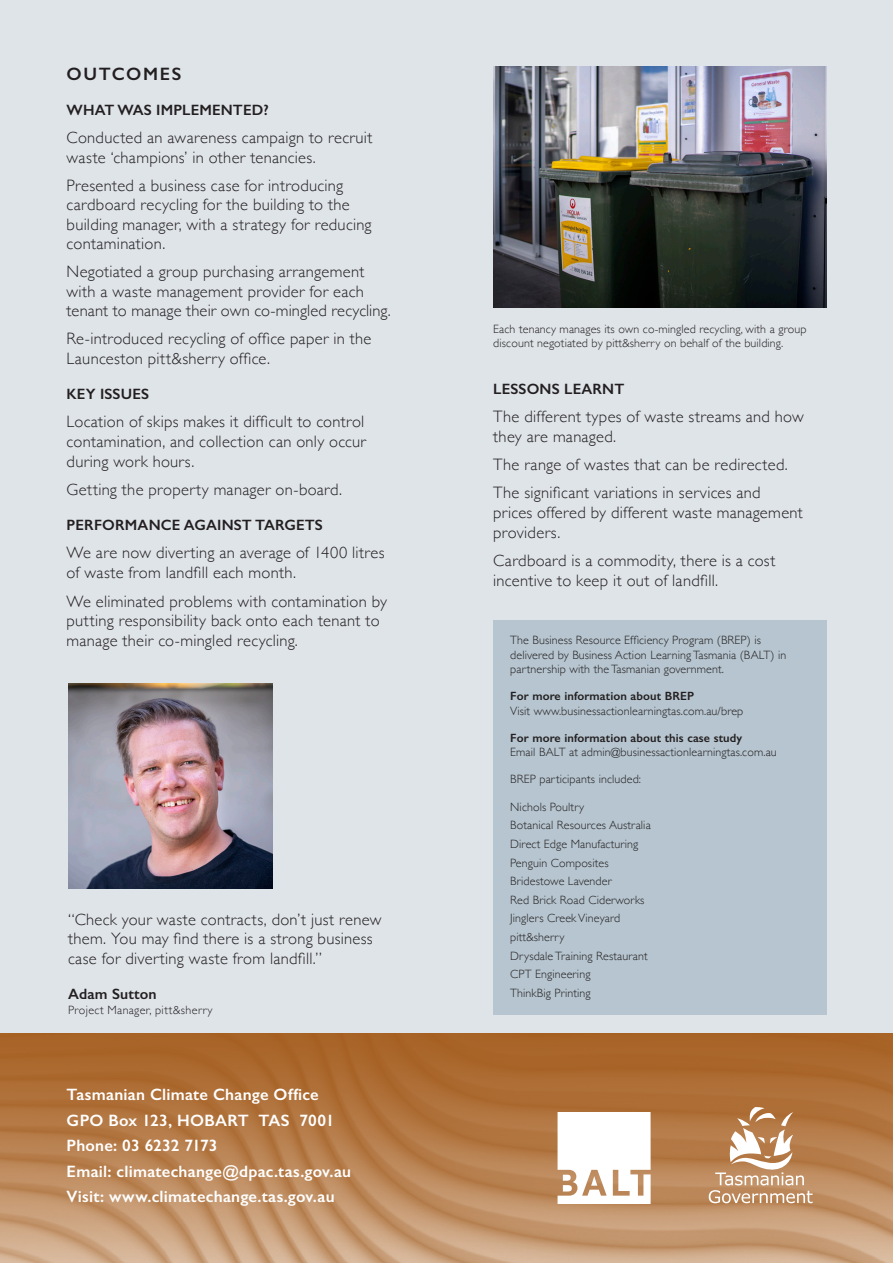
<style>
.page{position:relative;width:893px;height:1263px;background:#dfe4e9}
.page>*{position:absolute;margin:0;border:0;box-sizing:border-box;transform-origin:0 0}
.Heading_1{font:600 18px "Gill Sans";letter-spacing:.09em;color:#231f20}
.List{font:300 16.5px/19.8px "Gill Sans";letter-spacing:.015em;color:#231f20}
.t1{font:600 16.5px "Gill Sans";letter-spacing:.015em;color:#fff}
.Subheading{font:600 15px "Gill Sans";letter-spacing:.01em;color:#231f20}
.Inset{font:300 12px/14.4px "Gill Sans";letter-spacing:.01em;color:#231f20}
.Inset-2{font:600 12px "Gill Sans";letter-spacing:.01em;color:#231f20}
.Inset-3{font:300 12px "Gill Sans";letter-spacing:.035em;color:#231f20}
</style>
<div class="page">
<img style="left:0;top:1033px;width:893px;height:230px">
<svg style="left:709px;top:1107px;width:104px;height:96px;background:#c69a73"></svg>
<img style="left:493px;top:67px;width:334px;height:240px">
<img style="left:68px;top:684px;width:204px;height:204px">
<div style="left:493px;top:620px;width:334px;height:395px;background:#b6c5cf"></div>
<svg style="left:558px;top:1113px;width:93px;height:90px;background:#f6efe9"></svg>
<p class="Heading_1" style="left:67px;top:63px;width:116px">OUTCOMES</p>
<p class="Subheading" style="left:67px;top:101px;width:204px">WHAT WAS IMPLEMENTED?</p>
<p class="List" style="left:67px;top:127px;width:307px">Conducted an awareness campaign to recruit waste ‘champions’ in other tenancies.</p>
<p class="List" style="left:67px;top:175px;width:307px">Presented a business case for introducing cardboard recycling for the building to the building manager, with a strategy for reducing contamination.</p>
<p class="List" style="left:67px;top:261px;width:325px">Negotiated a group purchasing arrangement with a waste management provider for each tenant to manage their own co-mingled recycling.</p>
<p class="List" style="left:67px;top:328px;width:306px">Re-introduced recycling of office paper in the<br>Launceston pitt&amp;sherry office.</p>
<p class="Subheading" style="left:67px;top:385px;width:84px">KEY ISSUES</p>
<p class="List" style="left:67px;top:411px;width:301px;text-align:justify">Location of skips makes it difficult to control contamination, and collection can only occur during work hours.</p>
<p class="List" style="left:67px;top:479px;width:277px">Getting the property manager on-board.</p>
<p class="Subheading" style="left:67px;top:516px;width:258px">PERFORMANCE AGAINST TARGETS</p>
<p class="List" style="left:67px;top:542px;width:319px">We are now diverting an average of 1400 litres of waste from landfill each month.</p>
<p class="List" style="left:67px;top:590px;width:322px">We eliminated problems with contamination by putting responsibility back onto each tenant to manage their co-mingled recycling.</p>
<p class="List" style="left:68px;top:908px;width:315px">“Check your waste contracts, don’t just renew them. You may find there is a strong business case for diverting waste from landfill.”</p>
<p class="Subheading" style="left:68px;top:985px;width:90px">Adam Sutton</p>
<p class="Inset-3" style="left:68px;top:1000px;width:146px">Project Manager, pitt&amp;sherry</p>
<p class="t1" style="left:67px;top:1085px;width:254px">Tasmanian Climate Change Office</p>
<p class="t1" style="left:67px;top:1110px;width:269px">GPO Box 123, HOBART TAS 7001</p>
<p class="t1" style="left:67px;top:1136px;width:153px">Phone: 03 6232 7173</p>
<p class="t1" style="left:67px;top:1161px;width:286px">Email: climatechange@dpac.tas.gov.au</p>
<p class="t1" style="left:67px;top:1187px;width:269px">Visit: www.climatechange.tas.gov.au</p>
<p class="Inset" style="left:493px;top:321px;width:315px">Each tenancy manages its own co-mingled recycling, with a group discount negotiated by pitt&amp;sherry on behalf of the building.</p>
<p class="Subheading" style="left:493px;top:379px;width:133px">LESSONS LEARNT</p>
<p class="List" style="left:493px;top:406px;width:312px">The different types of waste streams and how they are managed.</p>
<p class="List" style="left:493px;top:454px;width:296px">The range of wastes that can be redirected.</p>
<p class="List" style="left:493px;top:482px;width:311px">The significant variations in services and prices offered by different waste management providers.</p>
<p class="List" style="left:493px;top:550px;width:284px">Cardboard is a commodity, there is a cost incentive to keep it out of landfill.</p>
<p class="Inset" style="left:510px;top:633px;width:278px">The Business Resource Efficiency Program (BREP) is delivered by Business Action Learning Tasmania (BALT) in partnership with the Tasmanian government.</p>
<p class="Inset-2" style="left:510px;top:689px;width:185px">For more information about BREP</p>
<p class="Inset" style="left:510px;top:703px;width:235px">Visit www.businessactionlearningtas.com.au/brep</p>
<p class="Inset-2" style="left:510px;top:730px;width:233px">For more information about this case study</p>
<p class="Inset" style="left:510px;top:744px;width:268px">Email BALT at admin@businessactionlearningtas.com.au</p>
<p class="Inset" style="left:510px;top:772px;width:132px">BREP participants included:</p>
<p class="Inset" style="left:510px;top:799px;width:76px">Nichols Poultry</p>
<p class="Inset" style="left:510px;top:817px;width:142px">Botanical Resources Australia</p>
<p class="Inset" style="left:510px;top:836px;width:130px">Direct Edge Manufacturing</p>
<p class="Inset" style="left:510px;top:855px;width:100px">Penguin Composites</p>
<p class="Inset" style="left:510px;top:873px;width:103px">Bridestowe Lavender</p>
<p class="Inset" style="left:510px;top:892px;width:136px">Red Brick Road Ciderworks</p>
<p class="Inset" style="left:510px;top:911px;width:111px">Jinglers Creek Vineyard</p>
<p class="Inset" style="left:510px;top:929px;width:56px">pitt&amp;sherry</p>
<p class="Inset" style="left:510px;top:948px;width:139px">Drysdale Training Restaurant</p>
<p class="Inset" style="left:510px;top:967px;width:82px">CPT Engineering</p>
<p class="Inset" style="left:510px;top:985px;width:82px">ThinkBig Printing</p>
</div>
